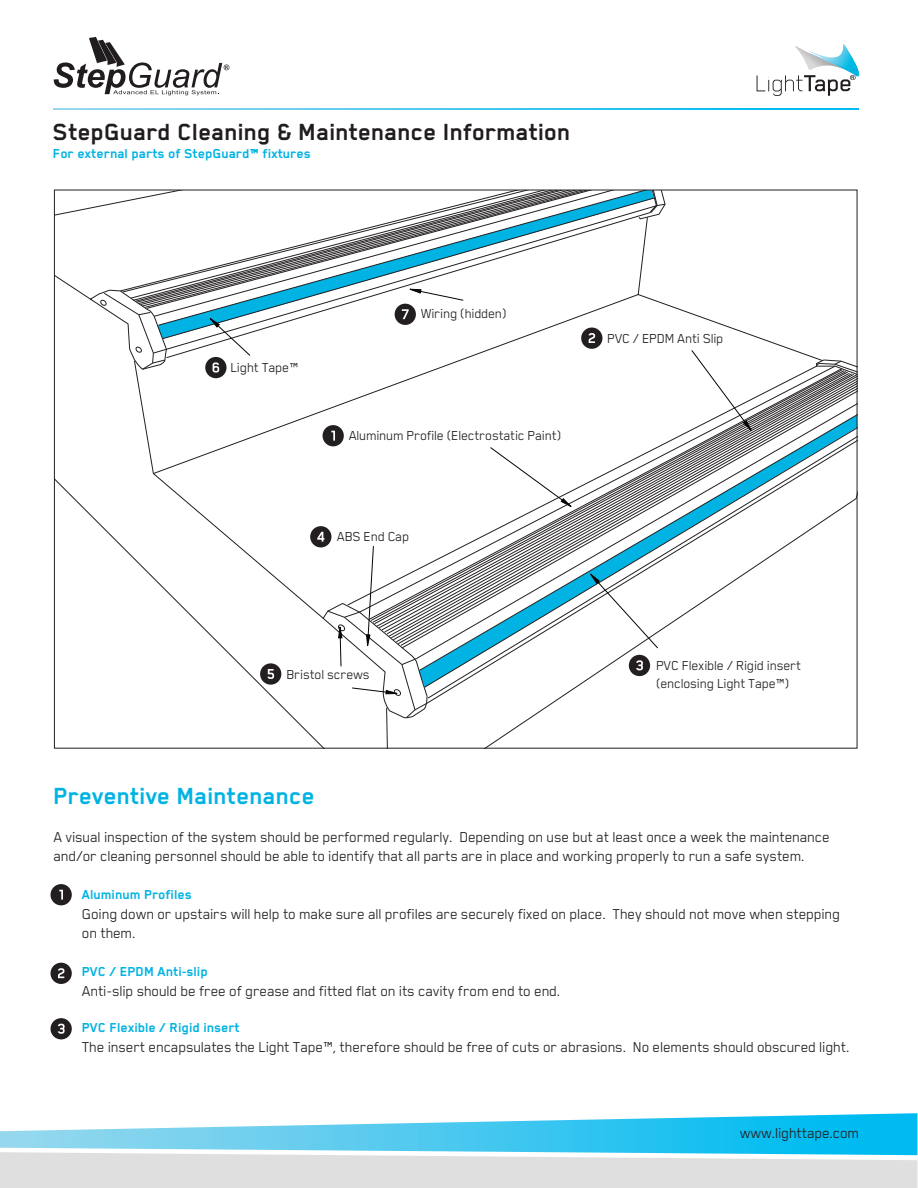
<style>
.page{position:relative;width:918px;height:1188px;background:#fff}
.page>*{position:absolute;margin:0;border:0;box-sizing:border-box;transform-origin:0 0}
.t1{font:700 27px "Blender Pro";color:#211d1e}
.t2{font:700 27px "Blender Pro";color:#00b3e3}
.t3{font:16.5px/19.8px "Blender Pro";letter-spacing:-.02em;color:#231f20}
.t4{font:15px/18px "Blender Pro";letter-spacing:-.02em;color:#231f20}
.t5{font:700 15px "Blender Pro";color:#00b3e3}
</style>
<div class="page">
<svg style="left:56px;top:441px;width:332px;height:305px"></svg>
<svg style="left:428px;top:646px;width:223px;height:64px"></svg>
<svg style="left:370px;top:441px;width:473px;height:180px"></svg>
<svg style="left:54px;top:37px;width:175px;height:58px"></svg>
<svg style="left:0;top:1113px;width:917px;height:75px"></svg>
<svg style="left:53px;top:108px;width:805px;height:2px;background:#47c8ef"></svg>
<svg style="left:490px;top:447px;width:82px;height:61px"></svg>
<svg style="left:590px;top:573px;width:68px;height:76px"></svg>
<div style="left:323px;top:425px;width:21px;height:21px;background:#231f20;border-radius:50%"></div>
<div style="left:51px;top:884px;width:21px;height:21px;background:#231f20;border-radius:50%"></div>
<svg style="left:59px;top:890px;width:4px;height:10px"></svg>
<div style="left:51px;top:963px;width:21px;height:21px;background:#231f20;border-radius:50%"></div>
<svg style="left:58px;top:968px;width:6px;height:10px"></svg>
<div style="left:629px;top:655px;width:21px;height:21px;background:#231f20;border-radius:50%"></div>
<svg style="left:636px;top:660px;width:7px;height:10px"></svg>
<div style="left:51px;top:1018px;width:21px;height:21px;background:#231f20;border-radius:50%"></div>
<svg style="left:58px;top:1024px;width:7px;height:10px"></svg>
<div style="left:310px;top:526px;width:21px;height:21px;background:#231f20;border-radius:50%"></div>
<svg style="left:317px;top:532px;width:111px;height:187px"></svg>
<div style="left:260px;top:663px;width:21px;height:22px;background:#231f20;border-radius:50%"></div>
<svg style="left:267px;top:669px;width:7px;height:10px"></svg>
<svg style="left:55px;top:190px;width:802px;height:251px"></svg>
<svg style="left:757px;top:44px;width:103px;height:52px"></svg>
<h1 class="t1" style="left:53px;top:118px;width:519px">StepGuard Cleaning &amp; Maintenance Information</h1>
<p class="t5" style="left:53px;top:146px;width:259px">For external parts of StepGuard™ fixtures</p>
<p class="t4" style="left:231px;top:358px;width:69px">Light Tape™</p>
<p class="t4" style="left:421px;top:304px;width:87px">Wiring (hidden)</p>
<p class="t4" style="left:349px;top:426px;width:214px">Aluminum Profile (Electrostatic Paint)</p>
<p class="t4" style="left:337px;top:527px;width:74px">ABS End Cap</p>
<p class="t4" style="left:287px;top:665px;width:85px">Bristol screws</p>
<p class="t4" style="left:608px;top:329px;width:118px">PVC / EPDM Anti Slip</p>
<p class="t4" style="left:656px;top:656px;width:147px">PVC Flexible / Rigid insert (enclosing Light Tape™)</p>
<h1 class="t2" style="left:54px;top:781px;width:263px">Preventive Maintenance</h1>
<p class="t3" style="left:54px;top:826px;width:778px">A visual inspection of the system should be performed regularly. Depending on use but at least once a week the maintenance and/or cleaning personnel should be able to identify that all parts are in place and working properly to run a safe system.</p>
<p class="t5" style="left:82px;top:886px;width:111px">Aluminum Profiles</p>
<p class="t3" style="left:82px;top:903px;width:760px">Going down or upstairs will help to make sure all profiles are securely fixed on place. They should not move when stepping on them.</p>
<p class="t5" style="left:82px;top:964px;width:127px">PVC / EPDM Anti-slip</p>
<p class="t3" style="left:82px;top:981px;width:480px">Anti-slip should be free of grease and fitted flat on its cavity from end to end.</p>
<p class="t5" style="left:82px;top:1019px;width:160px">PVC Flexible / Rigid insert</p>
<p class="t3" style="left:82px;top:1036px;width:769px">The insert encapsulates the Light Tape™, therefore should be free of cuts or abrasions. No elements should obscured light.</p>
<p class="t3" style="left:740px;top:1123px;width:121px">www.lighttape.com</p>
</div>
